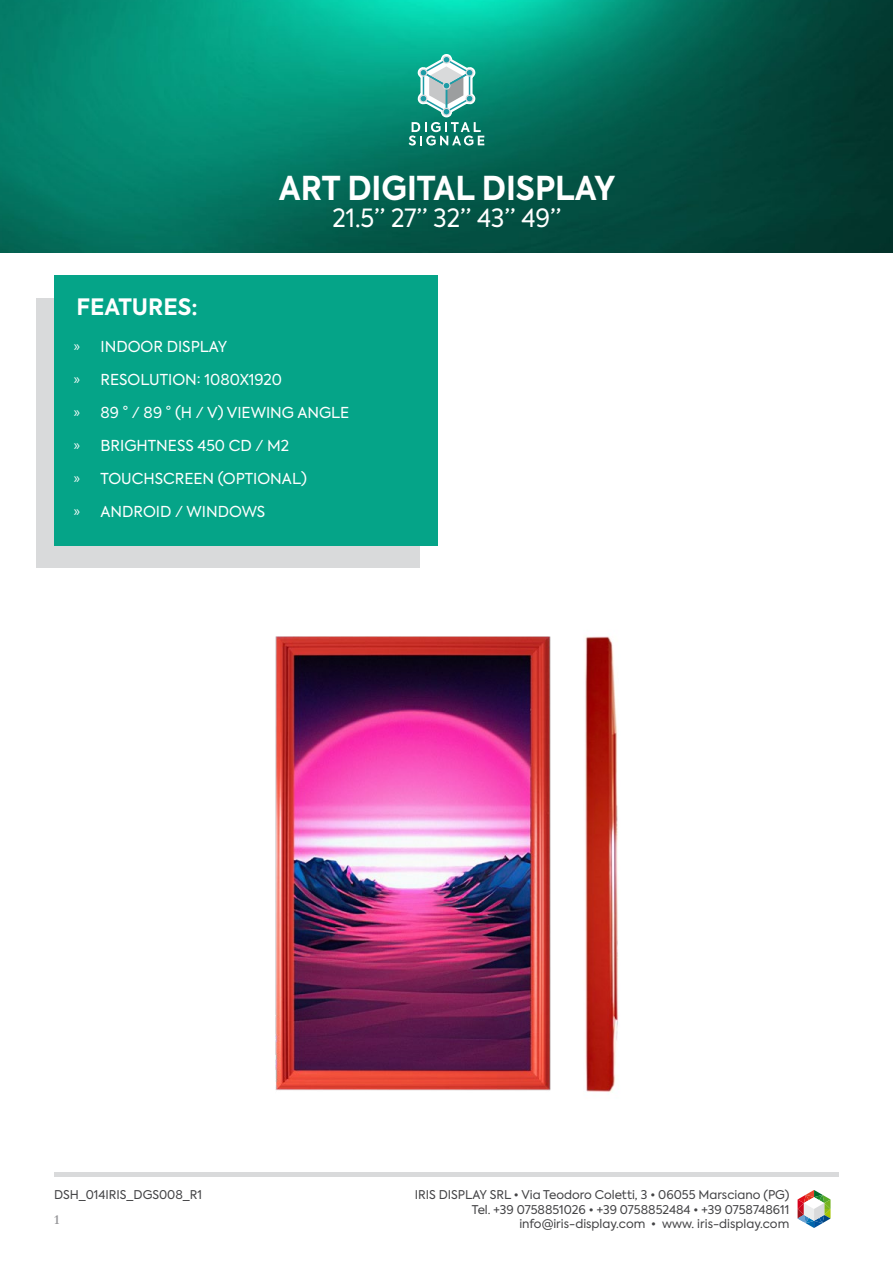
<style>
.page{position:relative;width:893px;height:1263px;background:#fff}
.page>*{position:absolute;margin:0;border:0;box-sizing:border-box;transform-origin:0 0}
.t1{font:700 32.7px "Axiforma";color:#fff;scale:.96 1}
.t2{font:24.9px "Axiforma";color:#fff;scale:.96 1}
.t3{font:700 22.5px "Axiforma";color:#fff}
.t4{font:15px "Axiforma";color:#fff}
.t5{font:700 13.5px "Garamond";color:#969699}
.t6{font:12px/14.4px "Axiforma";color:#444446;text-align:right}
.s1{font-family:"Myriad Pro"}
</style>
<div class="page">
<div style="left:36px;top:298px;width:383px;height:270px;background:#d9dadb"></div>
<div style="left:54px;top:276px;width:383px;height:270px;background:#05a488"></div>
<img style="left:0;top:0;width:893px;height:252px">
<svg style="left:798px;top:1190px;width:32px;height:38px"></svg>
<div style="left:54px;top:1172px;width:785px;height:5px;background:#d9dadb"></div>
<svg style="left:409px;top:54px;width:75px;height:92px"></svg>
<img style="left:275px;top:636px;width:276px;height:455px">
<img style="left:585px;top:636px;width:34px;height:456px">
<h3 class="t3" style="left:76px;top:291px;width:123px">FEATURES:</h3>
<h1 class="t1" style="left:279px;top:166px;width:352px">ART DIGITAL DISPLAY</h1>
<h2 class="t2" style="left:333px;top:202px;width:240px">21.5” 27” 32” 43” 49”</h2>
<p class="t4" style="left:74px;top:337px;width:155px"><span class="s1">»</span> INDOOR DISPLAY</p>
<p class="t4" style="left:74px;top:370px;width:210px"><span class="s1">»</span> RESOLUTION: 1080X1920</p>
<p class="t4" style="left:74px;top:403px;width:277px"><span class="s1">»</span> 89 ° / 89 ° (H / V) VIEWING ANGLE</p>
<p class="t4" style="left:74px;top:436px;width:217px"><span class="s1">»</span> BRIGHTNESS 450 CD / M2</p>
<p class="t4" style="left:74px;top:469px;width:235px"><span class="s1">»</span> TOUCHSCREEN (OPTIONAL)</p>
<p class="t4" style="left:74px;top:502px;width:193px"><span class="s1">»</span> ANDROID / WINDOWS</p>
<p class="t6" style="left:415px;top:1188px;width:376px">IRIS DISPLAY SRL • Via Teodoro Coletti, 3 • 06055 Marsciano (PG)<br>Tel. +39 0758851026 • +39 0758852484 • +39 0758748611</p>
<p class="t6" style="left:54px;top:1188px;width:150px">DSH_014IRIS_DGS008_R1</p>
<p class="t5" style="left:54px;top:1211px;width:7px">1</p>
<p class="t6" style="left:519px;top:1217px;width:271px">info@iris-display.com • www. iris-display.com</p>
</div>
